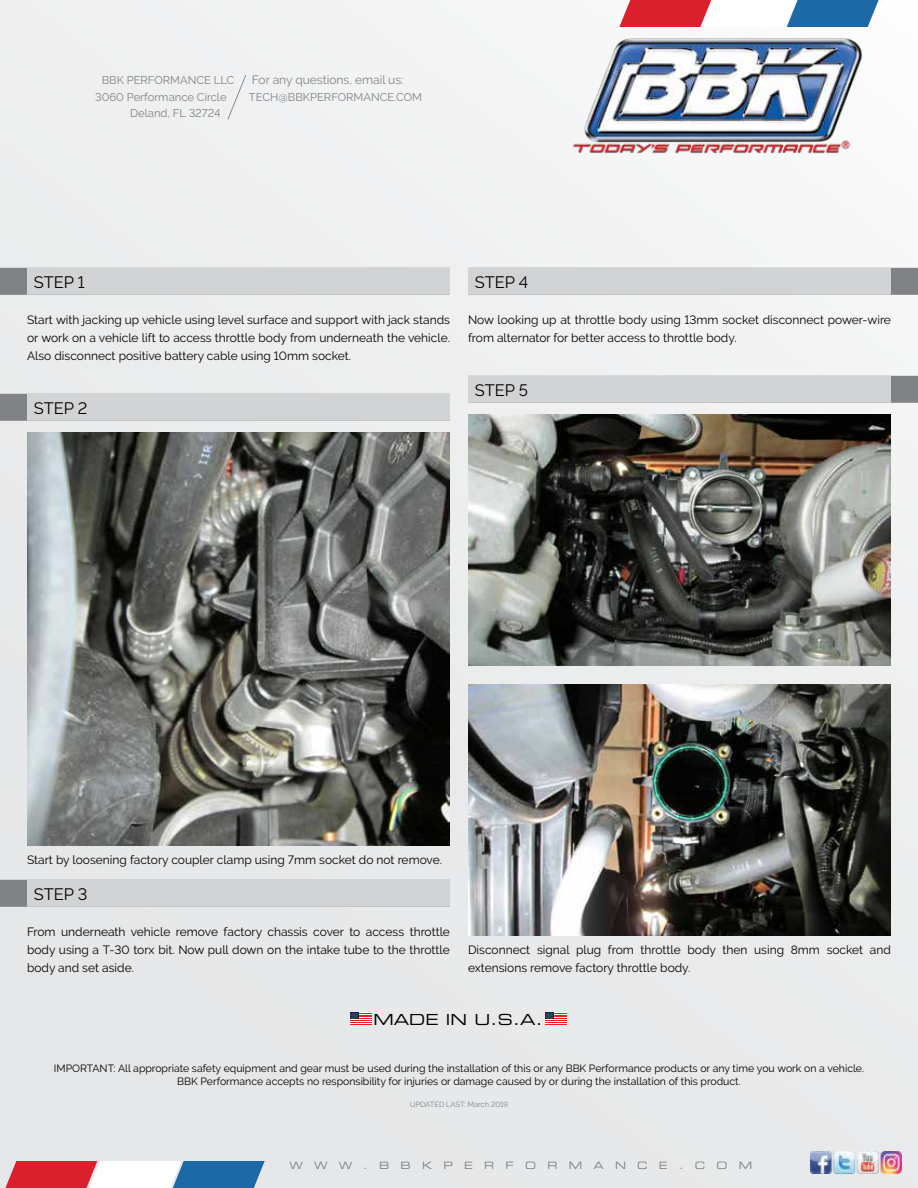
<style>
.page{position:relative;width:918px;height:1188px;background:#e6e7e8}
.page>*{position:absolute;margin:0;border:0;box-sizing:border-box;transform-origin:0 0}
.t1{font:16.5px "Raleway";color:#000}
.t2{font:15.3px "Eurostile Extended Two";color:#000}
.t3{font:12px/18px "Raleway";color:#000;text-align:justify}
.t4{font:12px "Raleway";color:#808285}
.t5{font:11.25px "Raleway";color:#808285}
.t6{font:10.5px/12.6px "Raleway";color:#000;text-align:center}
.t7{font:10.2px "Eurostile Extended Two";letter-spacing:1.11em;color:#808285}
.t8{font:7.5px "Raleway";color:#808285}
</style>
<div class="page">
<svg style="left:619px;top:0;width:265px;height:27px;background:#ae8ca2"></svg>
<svg style="left:5px;top:1161px;width:260px;height:27px;background:#ab88a0"></svg>
<img style="left:570px;top:37px;width:293px;height:119px">
<svg style="left:227px;top:75px;width:19px;height:44px"></svg>
<svg style="left:545px;top:1013px;width:22px;height:12px"></svg>
<svg style="left:350px;top:1013px;width:21px;height:12px"></svg>
<img style="left:810px;top:1152px;width:92px;height:21px">
<div style="left:0;top:268px;width:450px;height:27px;background:#808285"></div>
<div style="left:27px;top:268px;width:423px;height:27px;background:#d1d3d4"></div>
<div style="left:0;top:394px;width:450px;height:27px;background:#808285"></div>
<div style="left:27px;top:394px;width:423px;height:27px;background:#d1d3d4"></div>
<div style="left:0;top:880px;width:450px;height:27px;background:#808285"></div>
<div style="left:27px;top:880px;width:423px;height:27px;background:#d1d3d4"></div>
<img style="left:27px;top:432px;width:423px;height:414px">
<div style="left:468px;top:268px;width:450px;height:27px;background:#808285"></div>
<div style="left:468px;top:268px;width:423px;height:27px;background:#d1d3d4"></div>
<div style="left:468px;top:376px;width:450px;height:27px;background:#808285"></div>
<div style="left:468px;top:376px;width:423px;height:27px;background:#d1d3d4"></div>
<img style="left:468px;top:414px;width:423px;height:252px">
<img style="left:468px;top:684px;width:423px;height:252px">
<p class="t5" style="left:102px;top:74px;width:134px">BBK PERFORMANCE LLC</p>
<p class="t5" style="left:95px;top:90px;width:133px">3060 Performance Circle</p>
<p class="t5" style="left:130px;top:107px;width:92px">Deland, FL 32724</p>
<p class="t4" style="left:252px;top:73px;width:153px">For any questions, email us:</p>
<p class="t5" style="left:249px;top:90px;width:175px">TECH@BBKPERFORMANCE.COM</p>
<h1 class="t1" style="left:34px;top:273px;width:52px">STEP 1</h1>
<p class="t3" style="left:27px;top:311px;width:425px">Start with jacking up vehicle using level surface and support with jack stands or work on a vehicle lift to access throttle body from underneath the vehicle.<br>Also disconnect positive battery cable using 10mm socket.</p>
<h1 class="t1" style="left:34px;top:399px;width:55px">STEP 2</h1>
<h1 class="t1" style="left:475px;top:273px;width:55px">STEP 4</h1>
<p class="t3" style="left:468px;top:311px;width:425px">Now looking up at throttle body using 13mm socket disconnect power-wire from alternator for better access to throttle body.</p>
<h1 class="t1" style="left:475px;top:381px;width:55px">STEP 5</h1>
<p class="t3" style="left:27px;top:851px;width:417px">Start by loosening factory coupler clamp using 7mm socket do not remove.</p>
<h1 class="t1" style="left:34px;top:885px;width:55px">STEP 3</h1>
<p class="t3" style="left:27px;top:923px;width:425px">From underneath vehicle remove factory chassis cover to access throttle body using a T-30 torx bit. Now pull down on the intake tube to the throttle body and set aside.</p>
<p class="t3" style="left:468px;top:941px;width:424px">Disconnect signal plug from throttle body then using 8mm socket and extensions remove factory throttle body.</p>
<p class="t2" style="left:373px;top:1009px;width:171px">MADE IN U.S.A.</p>
<p class="t6" style="left:54px;top:1062px;width:812px">IMPORTANT: All appropriate safety equipment and gear must be used during the installation of this or any BBK Performance products or any time you work on a vehicle.<br>BBK Performance accepts no responsibility for injuries or damage caused by or during the installation of this product.</p>
<p class="t8" style="left:410px;top:1100px;width:100px">UPDATED LAST: March 2019</p>
<p class="t7" style="left:289px;top:1158px;width:464px">WWW.BBKPERFORMANCE.COM</p>
</div>
